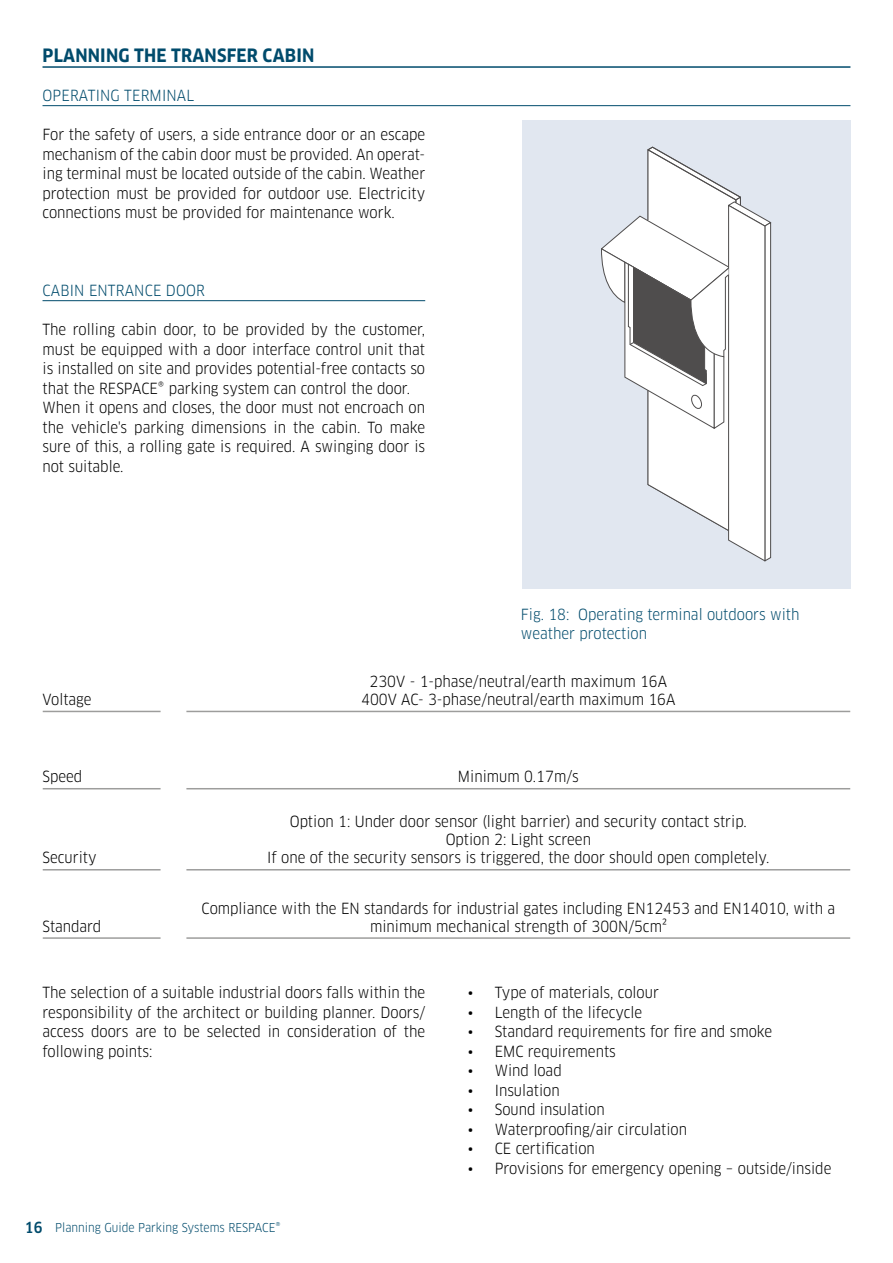
<style>
.page{position:relative;width:893px;height:1263px;background:#fff}
.page>*{position:absolute;margin:0;border:0;box-sizing:border-box;transform-origin:0 0}
.t1{font:700 18px "Clan Pro Narr";letter-spacing:.01em;color:#004b6c}
.t2{font:15px/19.5px "Clan Pro Narr";color:#000;text-align:center}
.t3{font:15px/19.5px "Clan Pro Narr";color:#004b6c}
.t4{font:12px "Clan Pro Narr";color:#004b6c}
.s1{font-weight:500;font-size:15px}
</style>
<div class="page">
<hr style="left:43px;top:66px;width:807px;height:2px;background:#004b6c">
<div style="left:522px;top:121px;width:328px;height:468px;background:#e1e7f0"></div>
<svg style="left:601px;top:147px;width:170px;height:414px"></svg>
<hr style="left:43px;top:300px;width:382px;height:1px;background:#004b6c">
<hr style="left:186px;top:711px;width:664px;height:1px;background:#9d9d9c">
<hr style="left:186px;top:788px;width:664px;height:1px;background:#9d9d9c">
<hr style="left:186px;top:869px;width:664px;height:1px;background:#9d9d9c">
<hr style="left:186px;top:937px;width:664px;height:2px;background:#9d9d9c">
<hr style="left:43px;top:711px;width:118px;height:1px;background:#9d9d9c">
<hr style="left:43px;top:788px;width:118px;height:1px;background:#9d9d9c">
<hr style="left:43px;top:869px;width:118px;height:1px;background:#9d9d9c">
<hr style="left:43px;top:937px;width:118px;height:2px;background:#9d9d9c">
<hr style="left:43px;top:105px;width:807px;height:1px;background:#004b6c">
<p class="t1" style="left:43px;top:45px;width:273px">PLANNING THE TRANSFER CABIN</p>
<p class="t3" style="left:43px;top:86px;width:153px">OPERATING TERMINAL</p>
<p class="t2" style="left:43px;top:125px;width:384px;text-align:justify">For the safety of users, a side entrance door or an escape mechanism of the cabin door must be provided. An operat&shy;ing terminal must be located outside of the cabin. Weather protection must be provided for outdoor use. Electricity connections must be provided for maintenance work.</p>
<p class="t3" style="left:43px;top:281px;width:164px">CABIN ENTRANCE DOOR</p>
<p class="t2" style="left:43px;top:320px;width:384px;text-align:left">The rolling cabin door, to be provided by the customer, must be equipped with a door interface control unit that is installed on site and provides potential-free contacts so that the RESPACE® parking system can control the door.<br>When it opens and closes, the door must not encroach on the vehicle's parking dimensions in the cabin. To make sure of this, a rolling gate is required. A swinging door is not suitable.</p>
<p class="t3" style="left:521px;top:605px;width:280px">Fig. 18: Operating terminal outdoors with weather protection</p>
<p class="t2" style="left:43px;top:690px;width:51px">Voltage</p>
<p class="t2" style="left:361px;top:672px;width:316px;line-height:18px">230V - 1-phase/neutral/earth maximum 16A<br>400V AC- 3-phase/neutral/earth maximum 16A</p>
<p class="t2" style="left:43px;top:767px;width:41px">Speed</p>
<p class="t2" style="left:458px;top:767px;width:122px">Minimum 0.17m/s</p>
<p class="t2" style="left:43px;top:848px;width:56px">Security</p>
<p class="t2" style="left:43px;top:916px;width:60px">Standard</p>
<p class="t2" style="left:267px;top:813px;width:504px;line-height:18px">Option 1: Under door sensor (light barrier) and security contact strip.<br>Option 2: Light screen<br>If one of the security sensors is triggered, the door should open completely.</p>
<p class="t2" style="left:202px;top:899px;width:635px;line-height:18px">Compliance with the EN standards for industrial gates including EN12453 and EN14010, with a minimum mechanical strength of 300N/5cm²</p>
<p class="t2" style="left:43px;top:983px;width:384px;text-align:justify">The selection of a suitable industrial doors falls within the responsibility of the architect or building planner. Doors/ access doors are to be selected in consideration of the following points:</p>
<p class="t2" style="left:468px;top:983px;width:193px">• Type of materials, colour</p>
<p class="t2" style="left:468px;top:1002px;width:176px">• Length of the lifecycle</p>
<p class="t2" style="left:468px;top:1022px;width:306px">• Standard requirements for fire and smoke</p>
<p class="t2" style="left:468px;top:1041px;width:150px">• EMC requirements</p>
<p class="t2" style="left:468px;top:1061px;width:96px">• Wind load</p>
<p class="t2" style="left:468px;top:1080px;width:94px">• Insulation</p>
<p class="t2" style="left:468px;top:1100px;width:139px">• Sound insulation</p>
<p class="t2" style="left:468px;top:1119px;width:221px">• Waterproofing/air circulation</p>
<p class="t2" style="left:468px;top:1139px;width:129px">• CE certification</p>
<p class="t2" style="left:468px;top:1158px;width:365px">• Provisions for emergency opening – outside/inside</p>
<p class="t4" style="left:25px;top:1220px;width:257px"><span class="s1">16</span> Planning Guide Parking Systems RESPACE®</p>
</div>
